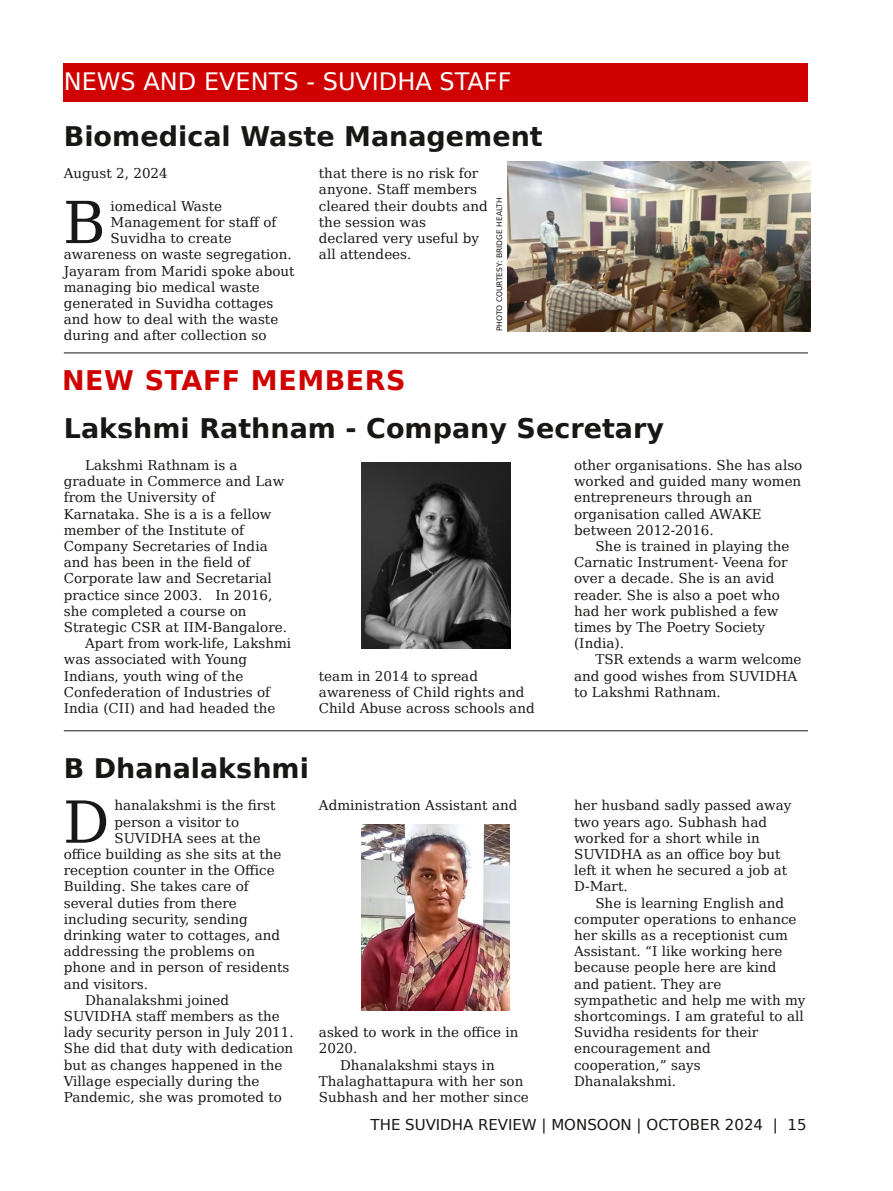
<style>
.page{position:relative;width:893px;height:1191px;background:#fff}
.page>*{position:absolute;margin:0;border:0;box-sizing:border-box;transform-origin:0 0}
.t1{font:57.9px "DejaVu Serif";color:#181715}
.t2{font:700 27px "DejaVu Sans";color:#181715}
.t3{font:700 27px "DejaVu Sans";letter-spacing:.02em;color:#d10000}
.t4{font:24px "DejaVu Sans";color:#fff}
.t5{font:15px "DejaVu Sans";color:#181715}
.t6{font:13.5px/16.2px "DejaVu Serif";color:#181715}
.t7{font:7.5px "DejaVu Sans";letter-spacing:.005em;color:#181715}
</style>
<div class="page">
<div style="left:64px;top:64px;width:744px;height:38px;background:#d10000"></div>
<hr style="left:64px;top:730px;width:744px;height:1px;background:#181715">
<hr style="left:64px;top:353px;width:744px;height:1px;background:#181715">
<img style="left:508px;top:161px;width:303px;height:170px">
<img style="left:361px;top:463px;width:149px;height:186px">
<img style="left:361px;top:824px;width:149px;height:186px">
<h3 class="t4" style="left:64px;top:68px;width:449px">NEWS AND EVENTS - SUVIDHA STAFF</h3>
<h2 class="t2" style="left:64px;top:121px;width:480px">Biomedical Waste Management</h2>
<p class="t6" style="left:64px;top:165px;width:105px">August 2, 2024</p>
<h1 class="t1" style="left:63px;top:189px;width:44px">B</h1>
<p class="t6" style="left:111px;top:198px;width:113px">iomedical Waste</p>
<p class="t6" style="left:319px;top:165px;width:170px">that there is no risk for anyone. Staff members cleared their doubts and the session was declared very useful by all attendees.</p>
<p class="t7" style="left:495px;top:331px;width:135px;rotate:-90deg">PHOTO COURTESY: BRIDGE HEALTH</p>
<p class="t6" style="left:111px;top:214px;width:167px">Management for staff of</p>
<p class="t6" style="left:111px;top:230px;width:123px">Suvidha to create</p>
<p class="t6" style="left:64px;top:246px;width:229px">awareness on waste segregation.</p>
<p class="t6" style="left:64px;top:263px;width:232px">Jayaram from Maridi spoke about</p>
<p class="t6" style="left:64px;top:279px;width:197px">managing bio medical waste</p>
<p class="t6" style="left:64px;top:295px;width:211px">generated in Suvidha cottages</p>
<p class="t6" style="left:64px;top:311px;width:216px">and how to deal with the waste</p>
<p class="t6" style="left:64px;top:327px;width:204px">during and after collection so</p>
<h2 class="t3" style="left:62px;top:364px;width:345px">NEW STAFF MEMBERS</h2>
<h2 class="t2" style="left:64px;top:412px;width:602px">Lakshmi Rathnam - Company Secretary</h2>
<p class="t6" style="left:85px;top:457px;width:154px">Lakshmi Rathnam is a</p>
<p class="t6" style="left:64px;top:473px;width:222px">graduate in Commerce and Law</p>
<p class="t6" style="left:64px;top:489px;width:153px">from the University of</p>
<p class="t6" style="left:64px;top:506px;width:209px">Karnataka. She is a is a fellow</p>
<p class="t6" style="left:64px;top:522px;width:182px">member of the Institute of</p>
<p class="t6" style="left:64px;top:538px;width:205px">Company Secretaries of India</p>
<p class="t6" style="left:64px;top:554px;width:188px">and has been in the field of</p>
<p class="t6" style="left:64px;top:570px;width:210px">Corporate law and Secretarial</p>
<p class="t6" style="left:64px;top:587px;width:210px">practice since 2003. In 2016,</p>
<p class="t6" style="left:64px;top:603px;width:184px">she completed a course on</p>
<p class="t6" style="left:64px;top:619px;width:225px">Strategic CSR at IIM-Bangalore.</p>
<p class="t6" style="left:85px;top:635px;width:208px">Apart from work-life, Lakshmi</p>
<p class="t6" style="left:64px;top:651px;width:185px">was associated with Young</p>
<p class="t6" style="left:64px;top:668px;width:181px">Indians, youth wing of the</p>
<p class="t6" style="left:64px;top:684px;width:208px">Confederation of Industries of</p>
<p class="t6" style="left:64px;top:700px;width:213px">India (CII) and had headed the</p>
<p class="t6" style="left:319px;top:668px;width:217px">team in 2014 to spread awareness of Child rights and<br>Child Abuse across schools and</p>
<p class="t6" style="left:574px;top:457px;width:230px">other organisations. She has also worked and guided many women entrepreneurs through an organisation called AWAKE between 2012-2016.</p>
<p class="t6" style="left:574px;top:538px;width:217px;text-indent:21px">She is trained in playing the<br>Carnatic Instrument- Veena for over a decade. She is an avid reader. She is also a poet who had her work published a few times by The Poetry Society (India).</p>
<p class="t6" style="left:574px;top:651px;width:229px;text-indent:21px">TSR extends a warm welcome and good wishes from SUVIDHA to Lakshmi Rathnam.</p>
<h2 class="t2" style="left:64px;top:753px;width:247px">B Dhanalakshmi</h2>
<h1 class="t1" style="left:63px;top:789px;width:48px">D</h1>
<p class="t6" style="left:114px;top:797px;width:163px">hanalakshmi is the first</p>
<p class="t6" style="left:114px;top:813px;width:126px">person a visitor to</p>
<p class="t6" style="left:114px;top:830px;width:148px">SUVIDHA sees at the</p>
<p class="t6" style="left:64px;top:846px;width:219px">office building as she sits at the</p>
<p class="t6" style="left:64px;top:862px;width:212px">reception counter in the Office</p>
<p class="t6" style="left:64px;top:878px;width:187px">Building. She takes care of</p>
<p class="t6" style="left:64px;top:894px;width:175px">several duties from there</p>
<p class="t6" style="left:64px;top:911px;width:186px">including security, sending</p>
<p class="t6" style="left:64px;top:927px;width:218px">drinking water to cottages, and</p>
<p class="t6" style="left:64px;top:943px;width:193px">addressing the problems on</p>
<p class="t6" style="left:64px;top:959px;width:227px">phone and in person of residents</p>
<p class="t6" style="left:64px;top:975px;width:86px">and visitors.</p>
<p class="t6" style="left:85px;top:992px;width:146px">Dhanalakshmi joined</p>
<p class="t6" style="left:64px;top:1008px;width:218px">SUVIDHA staff members as the</p>
<p class="t6" style="left:64px;top:1024px;width:231px">lady security person in July 2011.</p>
<p class="t6" style="left:64px;top:1040px;width:231px">She did that duty with dedication</p>
<p class="t6" style="left:64px;top:1056px;width:220px">but as changes happened in the</p>
<p class="t6" style="left:64px;top:1073px;width:197px">Village especially during the</p>
<p class="t6" style="left:64px;top:1089px;width:220px">Pandemic, she was promoted to</p>
<p class="t6" style="left:319px;top:797px;width:200px">Administration Assistant and</p>
<p class="t6" style="left:319px;top:1024px;width:201px">asked to work in the office in</p>
<p class="t6" style="left:319px;top:1040px;width:40px">2020.</p>
<p class="t6" style="left:340px;top:1056px;width:156px">Dhanalakshmi stays in</p>
<p class="t6" style="left:319px;top:1073px;width:206px">Thalaghattapura with her son</p>
<p class="t6" style="left:319px;top:1089px;width:211px">Subhash and her mother since</p>
<p class="t6" style="left:574px;top:797px;width:219px">her husband sadly passed away two years ago. Subhash had worked for a short while in<br>SUVIDHA as an office boy but left it when he secured a job at<br>D-Mart.</p>
<p class="t6" style="left:574px;top:894px;width:233px;text-indent:21px">She is learning English and computer operations to enhance her skills as a receptionist cum<br>Assistant. “I like working here because people here are kind<br>and patient. They are sympathetic and help me with my shortcomings. I am grateful to all<br>Suvidha residents for their encouragement and cooperation,” says<br>Dhanalakshmi.</p>
<p class="t5" style="left:371px;top:1116px;width:437px">THE SUVIDHA REVIEW | MONSOON | OCTOBER 2024 | 15</p>
</div>
